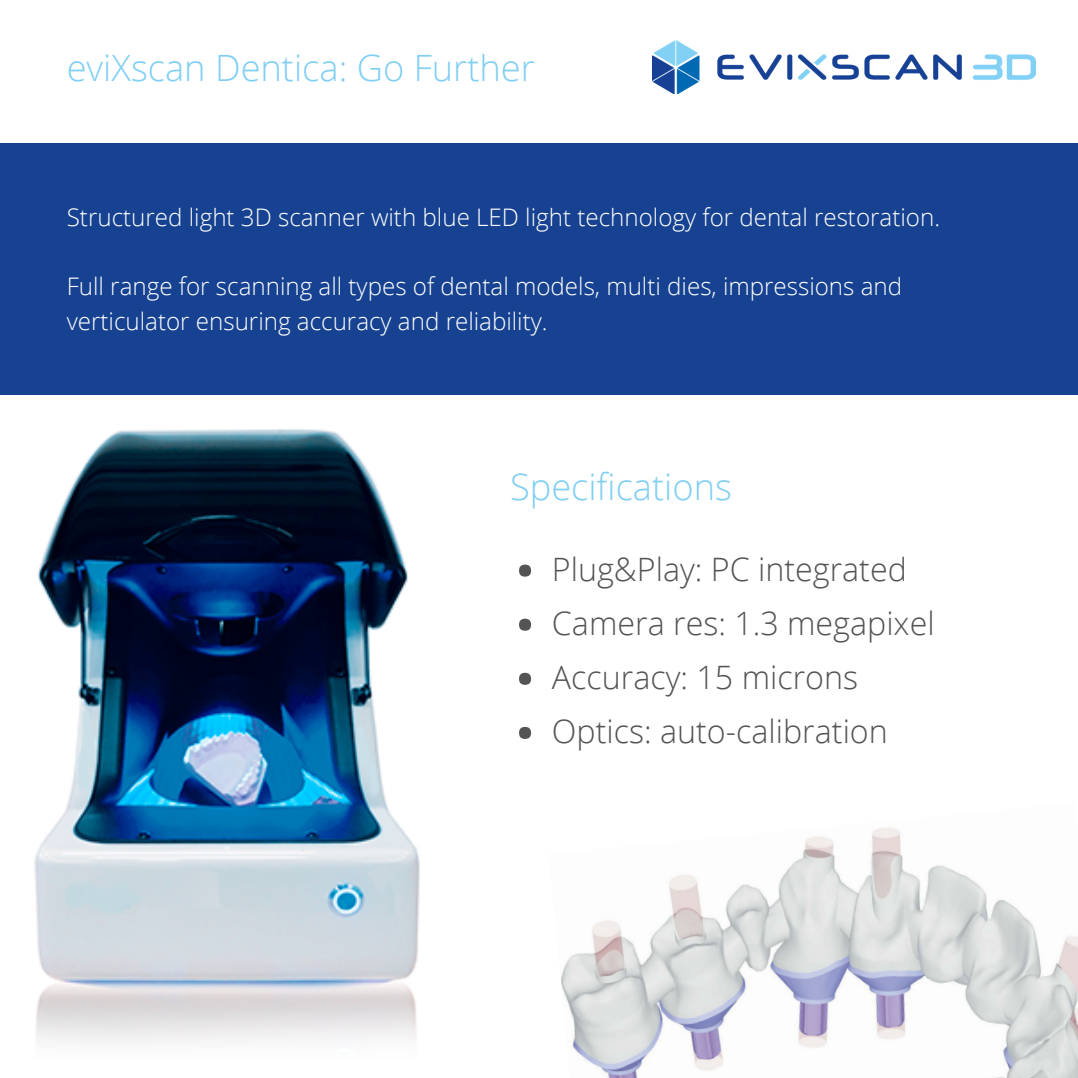
<style>
.page{position:relative;width:1078px;height:1078px;background:#fff}
.page>*{position:absolute;margin:0;border:0;box-sizing:border-box;transform-origin:0 0}
.t1{font:300 36.2px "Open Sans";color:#81cff4}
.t2{font:300 32.2px/54px "Open Sans";color:#545454}
.t3{font:300 24.2px/34.6px "Open Sans";color:#fff}
</style>
<div class="page">
<div style="left:0;top:129px;width:1077px;height:266px;background:#174291"></div>
<div style="left:0;top:0;width:1077px;height:143px;background:#fff"></div>
<img style="left:561px;top:827px;width:516px;height:250px">
<div style="left:519px;top:564px;width:12px;height:12px;background:#545454;border-radius:50%"></div>
<div style="left:519px;top:618px;width:12px;height:12px;background:#545454;border-radius:50%"></div>
<div style="left:519px;top:672px;width:12px;height:12px;background:#545454;border-radius:50%"></div>
<div style="left:519px;top:726px;width:12px;height:12px;background:#545454;border-radius:50%"></div>
<img style="left:652px;top:41px;width:383px;height:52px">
<img style="left:34px;top:429px;width:386px;height:613px">
<h1 class="t1" style="left:67px;top:42px;width:469px">eviXscan Dentica: Go Further</h1>
<p class="t3" style="left:67px;top:199px;width:874px">Structured light 3D scanner with blue LED light technology for dental restoration.</p>
<p class="t3" style="left:67px;top:268px;width:836px">Full range for scanning all types of dental models, multi dies, impressions and verticulator ensuring accuracy and reliability.</p>
<h1 class="t1" style="left:510px;top:461px;width:223px">Specifications</h1>
<h2 class="t2" style="left:552px;top:541px;width:384px">Plug&amp;Play: PC integrated<br>Camera res: 1.3 megapixel<br>Accuracy: 15 microns<br>Optics: auto-calibration</h2>
</div>
